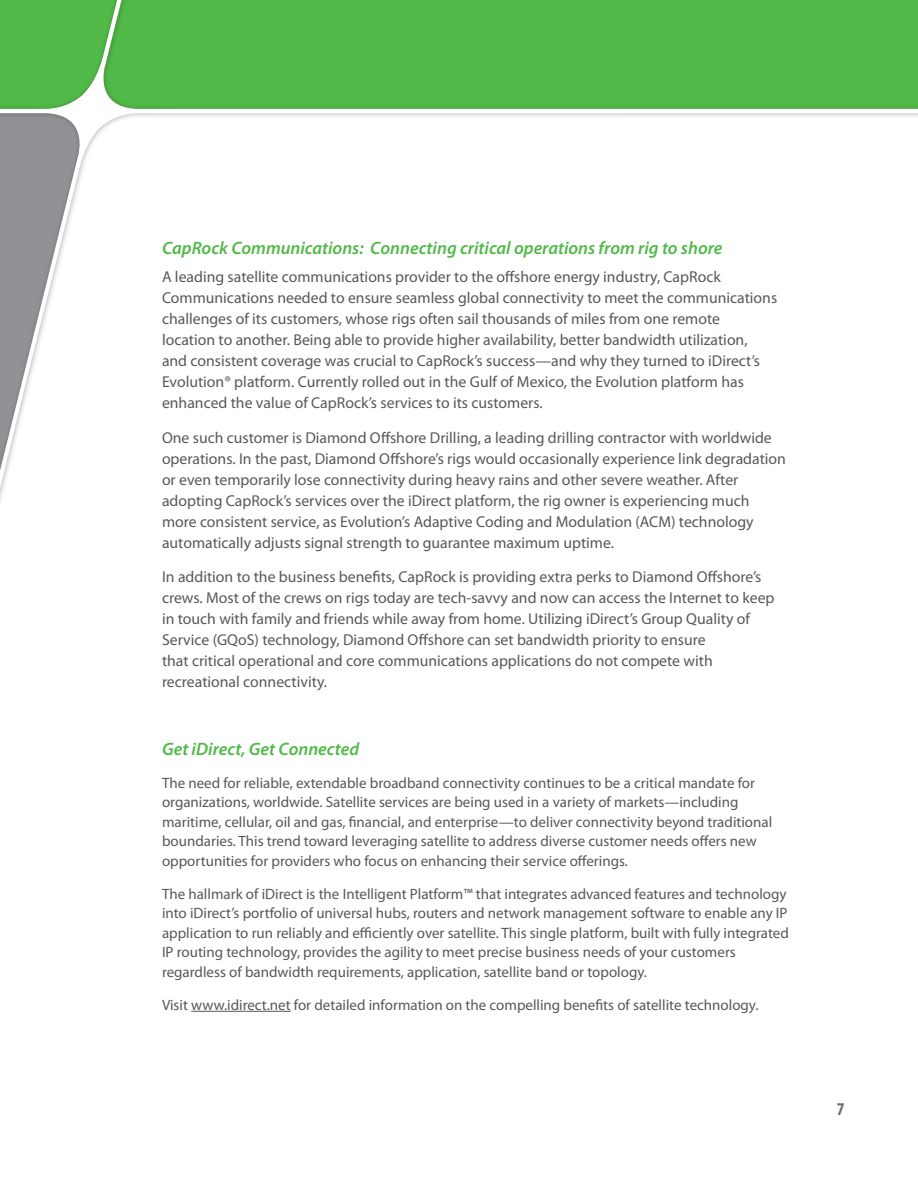
<style>
.page{position:relative;width:918px;height:1188px;background:#fff}
.page>*{position:absolute;margin:0;border:0;box-sizing:border-box;transform-origin:0 0}
.t1{font:italic 600 18px "Myriad Pro";color:#51b948}
.t2{font:700 condensed 18px "Myriad Pro";color:#6c6d70}
.t3{font:15.75px/21px "Myriad Pro";color:#57585a}
.t4{font:15px/19.5px "Myriad Pro";color:#57585a}
</style>
<div class="page">
<svg style="left:0;top:0;width:918px;height:502px"></svg>
<hr style="left:191px;top:1011px;width:100px;height:1px;background:#57585a">
<p class="t1" style="left:162px;top:236px;width:562px">CapRock Communications: Connecting critical operations from rig to shore</p>
<p class="t3" style="left:162px;top:266px;width:617px">A leading satellite communications provider to the offshore energy industry, CapRock Communications needed to ensure seamless global connectivity to meet the communications challenges of its customers, whose rigs often sail thousands of miles from one remote<br>location to another. Being able to provide higher availability, better bandwidth utilization,<br>and consistent coverage was crucial to CapRock’s success—and why they turned to iDirect’s Evolution® platform. Currently rolled out in the Gulf of Mexico, the Evolution platform has enhanced the value of CapRock’s services to its customers.</p>
<p class="t3" style="left:162px;top:427px;width:626px">One such customer is Diamond Offshore Drilling, a leading drilling contractor with worldwide operations. In the past, Diamond Offshore’s rigs would occasionally experience link degradation or even temporarily lose connectivity during heavy rains and other severe weather. After adopting CapRock’s services over the iDirect platform, the rig owner is experiencing much more consistent service, as Evolution’s Adaptive Coding and Modulation (ACM) technology automatically adjusts signal strength to guarantee maximum uptime.</p>
<p class="t3" style="left:162px;top:566px;width:614px">In addition to the business benefits, CapRock is providing extra perks to Diamond Offshore’s crews. Most of the crews on rigs today are tech-savvy and now can access the Internet to keep in touch with family and friends while away from home. Utilizing iDirect’s Group Quality of Service (GQoS) technology, Diamond Offshore can set bandwidth priority to ensure<br>that critical operational and core communications applications do not compete with recreational connectivity.</p>
<p class="t1" style="left:162px;top:737px;width:199px">Get iDirect, Get Connected</p>
<p class="t4" style="left:162px;top:773px;width:612px">The need for reliable, extendable broadband connectivity continues to be a critical mandate for organizations, worldwide. Satellite services are being used in a variety of markets—including maritime, cellular, oil and gas, financial, and enterprise—to deliver connectivity beyond traditional boundaries. This trend toward leveraging satellite to address diverse customer needs offers new opportunities for providers who focus on enhancing their service offerings.</p>
<p class="t4" style="left:162px;top:884px;width:628px">The hallmark of iDirect is the Intelligent Platform™ that integrates advanced features and technology into iDirect’s portfolio of universal hubs, routers and network management software to enable any IP application to run reliably and efficiently over satellite. This single platform, built with fully integrated IP routing technology, provides the agility to meet precise business needs of your customers regardless of bandwidth requirements, application, satellite band or topology.</p>
<p class="t4" style="left:162px;top:995px;width:598px">Visit www.idirect.net for detailed information on the compelling benefits of satellite technology.</p>
<p class="t2" style="left:837px;top:1098px;width:9px">7</p>
</div>
